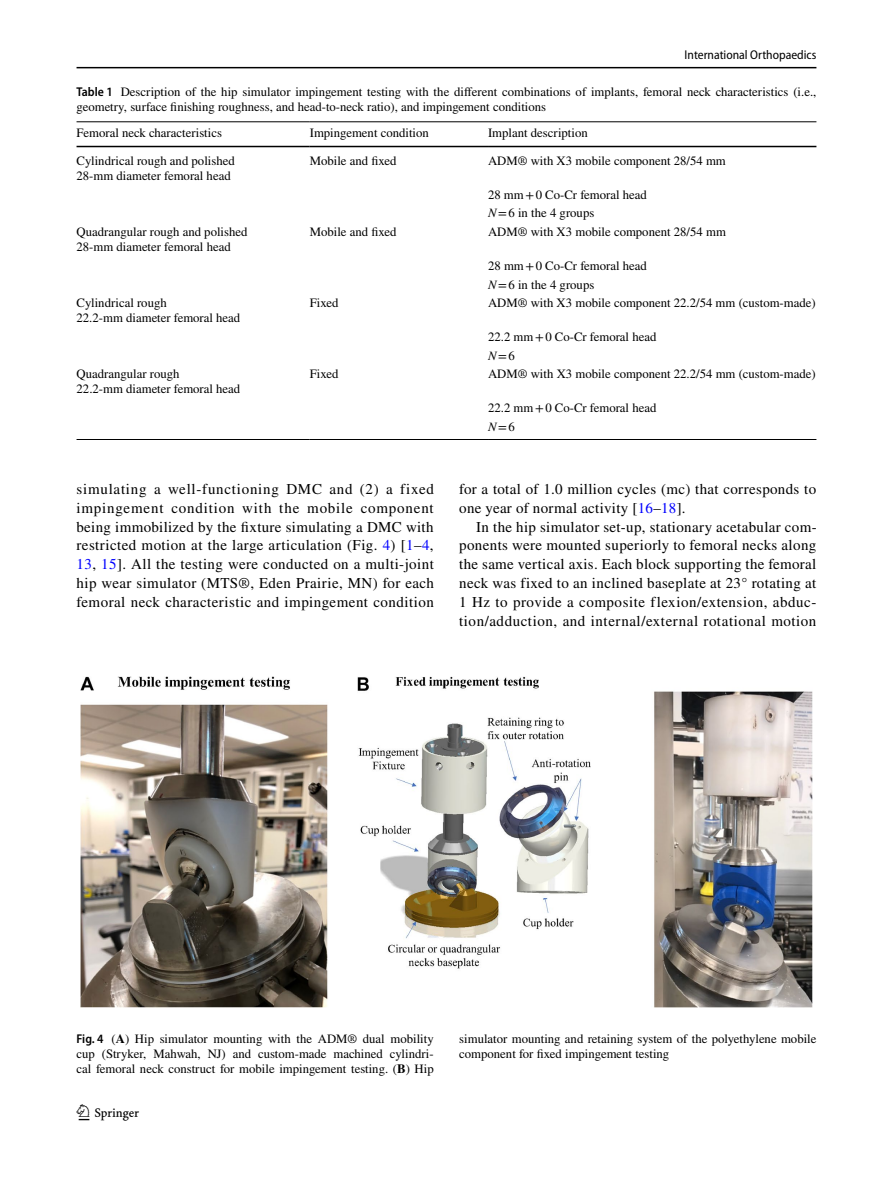
<style>
.page{position:relative;width:893px;height:1187px;background:#fff}
.page>*{position:absolute;margin:0;border:0;box-sizing:border-box;transform-origin:0 0}
.t1{font:22.5px "Springnew Regular 2";color:#000}
.t2{font:15px/18.8px "STIX";letter-spacing:.03em;color:#000;text-align:justify}
.t3{font:12.75px/15px "STIX";color:#000}
.t4{font:semi-condensed 12.75px "Myriad Pro";color:#000}
.s1{font-family:"Myriad Pro";font-weight:600;font-stretch:semi-condensed}
.s2{font-style:italic}
.s3{color:#00f}
.s4{font-weight:700}
</style>
<div class="page">
<hr style="left:77px;top:67px;width:739px;height:1px;background:#000">
<hr style="left:77px;top:121px;width:233px;height:1px;background:#000">
<hr style="left:77px;top:146px;width:233px;height:1px;background:#000">
<hr style="left:310px;top:121px;width:178px;height:1px;background:#000">
<hr style="left:310px;top:146px;width:178px;height:1px;background:#000">
<hr style="left:488px;top:121px;width:328px;height:1px;background:#000">
<hr style="left:488px;top:146px;width:328px;height:1px;background:#000">
<hr style="left:77px;top:439px;width:233px;height:1px;background:#000">
<hr style="left:310px;top:439px;width:178px;height:1px;background:#000">
<hr style="left:488px;top:439px;width:328px;height:1px;background:#000">
<img style="left:81px;top:676px;width:731px;height:331px">
<p class="t4" style="left:685px;top:48px;width:133px">International Orthopaedics</p>
<p class="t3" style="left:77px;top:85px;width:741px"><span class="s1">Table 1</span> Description of the hip simulator impingement testing with the different combinations of implants, femoral neck characteristics (i.e., geometry, surface finishing roughness, and head-to-neck ratio), and impingement conditions</p>
<p class="t3" style="left:77px;top:126px;width:147px">Femoral neck characteristics</p>
<p class="t3" style="left:310px;top:126px;width:121px">Impingement condition</p>
<p class="t3" style="left:488px;top:126px;width:101px">Implant description</p>
<p class="t3" style="left:77px;top:154px;width:160px">Cylindrical rough and polished<br>28-mm diameter femoral head</p>
<p class="t3" style="left:310px;top:154px;width:88px">Mobile and fixed</p>
<p class="t3" style="left:488px;top:154px;width:239px">ADM® with X3 mobile component 28/54 mm</p>
<p class="t3" style="left:488px;top:186px;width:160px;line-height:18.8px">28 mm+0 Co-Cr femoral head<br><span class="s2">N</span>=6 in the 4 groups</p>
<p class="t3" style="left:77px;top:225px;width:172px">Quadrangular rough and polished<br>28-mm diameter femoral head</p>
<p class="t3" style="left:310px;top:225px;width:88px">Mobile and fixed</p>
<p class="t3" style="left:488px;top:225px;width:239px">ADM® with X3 mobile component 28/54 mm</p>
<p class="t3" style="left:488px;top:257px;width:160px;line-height:18.8px">28 mm+0 Co-Cr femoral head<br><span class="s2">N</span>=6 in the 4 groups</p>
<p class="t3" style="left:77px;top:296px;width:165px">Cylindrical rough<br>22.2-mm diameter femoral head</p>
<p class="t3" style="left:310px;top:296px;width:30px">Fixed</p>
<p class="t3" style="left:488px;top:296px;width:329px">ADM® with X3 mobile component 22.2/54 mm (custom-made)</p>
<p class="t3" style="left:488px;top:328px;width:170px;line-height:18.8px">22.2 mm+0 Co-Cr femoral head<br><span class="s2">N</span>=6</p>
<p class="t3" style="left:77px;top:367px;width:165px">Quadrangular rough<br>22.2-mm diameter femoral head</p>
<p class="t3" style="left:310px;top:367px;width:30px">Fixed</p>
<p class="t3" style="left:488px;top:367px;width:329px">ADM® with X3 mobile component 22.2/54 mm (custom-made)</p>
<p class="t3" style="left:488px;top:399px;width:170px;line-height:18.8px">22.2 mm+0 Co-Cr femoral head<br><span class="s2">N</span>=6</p>
<p class="t2" style="left:77px;top:481px;width:359px">simulating a well-functioning DMC and (2) a fixed impingement condition with the mobile component being immobilized by the fixture simulating a DMC with restricted motion at the large articulation (Fig. <span class="s3">4</span>) [<span class="s3">1</span>–<span class="s3">4</span>, <span class="s3">13</span>, <span class="s3">15</span>]. All the testing were conducted on a multi-joint hip wear simulator (MTS®, Eden Prairie, MN) for each femoral neck characteristic and impingement condition</p>
<p class="t2" style="left:459px;top:481px;width:358px">for a total of 1.0 million cycles (mc) that corresponds to one year of normal activity [<span class="s3">16</span>–<span class="s3">18</span>].</p>
<p class="t2" style="left:459px;top:518px;width:359px;text-indent:17px">In the hip simulator set-up, stationary acetabular com&shy;ponents were mounted superiorly to femoral necks along the same vertical axis. Each block supporting the femoral neck was fixed to an inclined baseplate at 23° rotating at 1 Hz to provide a composite flexion/extension, abduc&shy;tion/adduction, and internal/external rotational motion</p>
<p class="t3" style="left:77px;top:1031px;width:359px;text-align:justify"><span class="s1">Fig. 4</span> (<span class="s4">A</span>) Hip simulator mounting with the ADM® dual mobility cup (Stryker, Mahwah, NJ) and custom-made machined cylindri&shy;cal femoral neck construct for mobile impingement testing. (<span class="s4">B</span>) Hip</p>
<p class="t3" style="left:459px;top:1031px;width:359px">simulator mounting and retaining system of the polyethylene mobile component for fixed impingement testing</p>
<h1 class="t1" style="left:79px;top:1104px;width:62px">1 3</h1>
</div>
